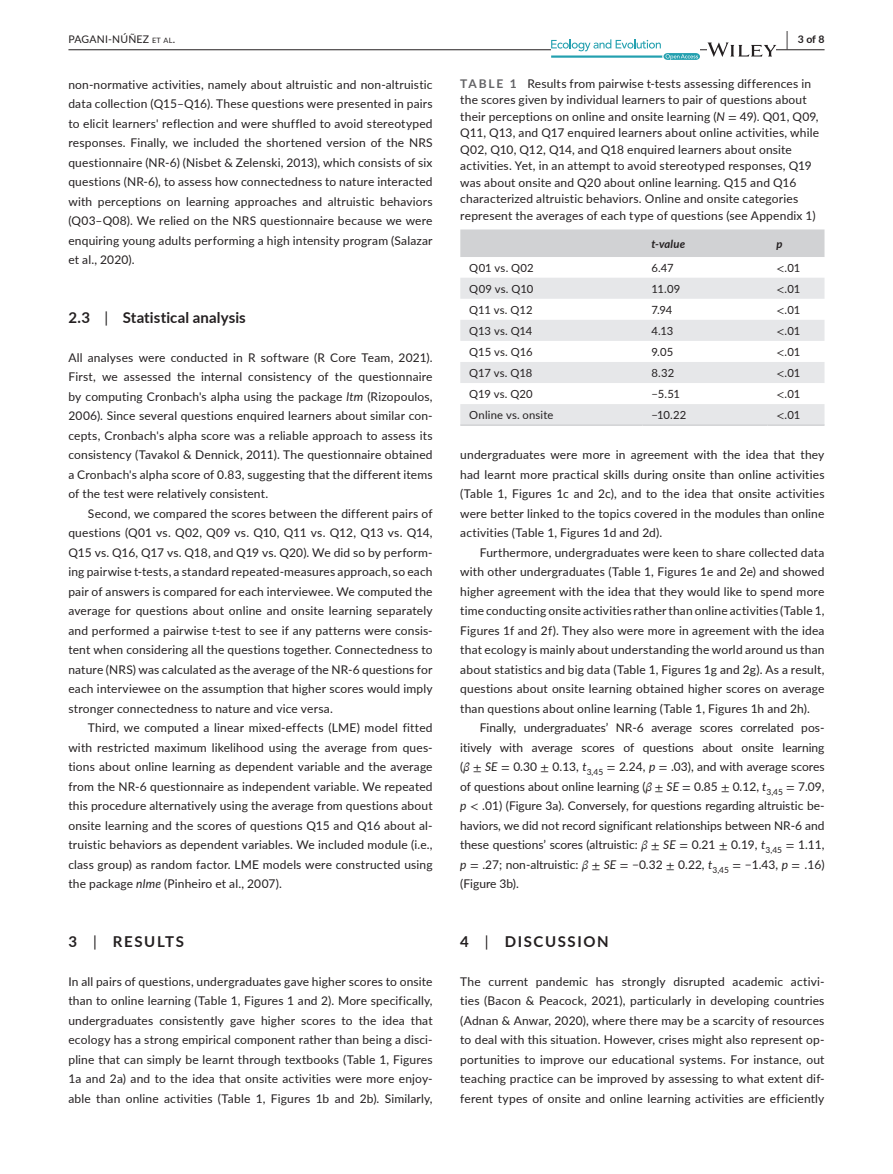
<style>
.page{position:relative;width:893px;height:1174px;background:#fff}
.page>*{position:absolute;margin:0;border:0;box-sizing:border-box;transform-origin:0 0}
.t1{font:700 15px "Lato";letter-spacing:.02em;color:#231f20}
.t2{font:700 15px "Lato";letter-spacing:.11em;color:#231f20}
.t3{font:700 15px "Lato";letter-spacing:.105em;color:#231f20}
.t4{font:12px/19.5px "Lato";letter-spacing:.015em;color:#231f20;text-align:justify}
.t5{font:11.25px "Lato";letter-spacing:.005em;color:#231f20}
.t6{font:italic 700 11.25px "Lato";letter-spacing:.02em;color:#231f20}
.t7{font:10.5px "Lato";letter-spacing:.02em;color:#231f20}
.t8{font:700 10.5px "Lato";color:#231f20}
.s1{font-style:inherit}
.s2{font-size:7.35px}
.s3{font-size:19.5px}
.s4{font-weight:700;color:#636366}
.s5{font-style:italic}
.s6{font-family:"STIX Two Text"}
.s7{font-weight:400}
.s8{font-family:"STIX Two Text";font-style:italic}
</style>
<div class="page">
<hr style="left:68px;top:49px;width:756px;height:1px;background:#231f20">
<svg style="left:551px;top:39px;width:149px;height:21px"></svg>
<svg style="left:707px;top:42px;width:69px;height:15px"></svg>
<div style="left:460px;top:229px;width:364px;height:28px;background:#d1d2d4"></div>
<svg style="left:460px;top:278px;width:364px;height:146px;fill:#e6e7e9"></svg>
<hr style="left:460px;top:424px;width:182px;height:2px;background:#d1d2d4">
<hr style="left:642px;top:424px;width:125px;height:2px;background:#d1d2d4">
<hr style="left:767px;top:424px;width:57px;height:2px;background:#d1d2d4">
<p class="t7" style="left:68px;top:31px;width:108px">PAGANI-N<span class="s1">ÚÑ</span>EZ <span class="s2">et al</span>.</p>
<p class="t8" style="left:786px;top:31px;width:40px"><span class="s3">|</span> 3 of 8</p>
<p class="t4" style="left:68px;top:74px;width:366px">non-normative activities, namely about altruistic and non-altruistic data collection (Q15–Q16). These questions were presented in pairs to elicit learners' reflection and were shuffled to avoid stereotyped responses. Finally, we included the shortened version of the NRS questionnaire (NR-6) (Nisbet &amp; Zelenski, 2013), which consists of six questions (NR-6), to assess how connectedness to nature interacted with perceptions on learning approaches and altruistic behaviors (Q03–Q08). We relied on the NRS questionnaire because we were enquiring young adults performing a high intensity program (Salazar et al., 2020).</p>
<p class="t4" style="left:460px;top:75px;width:360px;line-height:16.5px;text-align:left"><span class="s4">TABLE 1</span> Results from pairwise t-tests assessing differences in the scores given by individual learners to pair of questions about their perceptions on online and onsite learning (<span class="s5">N</span> <span class="s6">=</span> 49). Q01, Q09, Q11, Q13, and Q17 enquired learners about online activities, while Q02, Q10, Q12, Q14, and Q18 enquired learners about onsite activities. Yet, in an attempt to avoid stereotyped responses, Q19 was about onsite and Q20 about online learning. Q15 and Q16 characterized altruistic behaviors. Online and onsite categories represent the averages of each type of questions (see Appendix 1)</p>
<p class="t6" style="left:651px;top:235px;width:35px">t-value</p>
<p class="t6" style="left:776px;top:235px;width:8px">p</p>
<p class="t5" style="left:469px;top:259px;width:66px">Q01 vs. Q02</p>
<p class="t5" style="left:651px;top:259px;width:24px">6.47</p>
<p class="t5" style="left:776px;top:259px;width:25px"><span class="s6">&lt;</span>.01</p>
<p class="t5" style="left:469px;top:281px;width:65px">Q09 vs. Q10</p>
<p class="t5" style="left:651px;top:281px;width:31px">11.09</p>
<p class="t5" style="left:776px;top:281px;width:25px"><span class="s6">&lt;</span>.01</p>
<p class="t5" style="left:469px;top:302px;width:65px">Q11 vs. Q12</p>
<p class="t5" style="left:651px;top:302px;width:23px">7.94</p>
<p class="t5" style="left:776px;top:302px;width:25px"><span class="s6">&lt;</span>.01</p>
<p class="t5" style="left:469px;top:323px;width:64px">Q13 vs. Q14</p>
<p class="t5" style="left:651px;top:323px;width:24px">4.13</p>
<p class="t5" style="left:776px;top:323px;width:25px"><span class="s6">&lt;</span>.01</p>
<p class="t5" style="left:469px;top:344px;width:65px">Q15 vs. Q16</p>
<p class="t5" style="left:651px;top:344px;width:23px">9.05</p>
<p class="t5" style="left:776px;top:344px;width:25px"><span class="s6">&lt;</span>.01</p>
<p class="t5" style="left:469px;top:365px;width:65px">Q17 vs. Q18</p>
<p class="t5" style="left:651px;top:365px;width:24px">8.32</p>
<p class="t5" style="left:776px;top:365px;width:25px"><span class="s6">&lt;</span>.01</p>
<p class="t5" style="left:469px;top:386px;width:65px">Q19 vs. Q20</p>
<p class="t5" style="left:651px;top:386px;width:30px">−5.51</p>
<p class="t5" style="left:776px;top:386px;width:25px"><span class="s6">&lt;</span>.01</p>
<p class="t5" style="left:469px;top:407px;width:86px">Online vs. onsite</p>
<p class="t5" style="left:651px;top:407px;width:37px">−10.22</p>
<p class="t5" style="left:776px;top:407px;width:25px"><span class="s6">&lt;</span>.01</p>
<p class="t1" style="left:68px;top:306px;width:179px">2.3 <span class="s7">|</span> Statistical analysis</p>
<p class="t4" style="left:68px;top:347px;width:366px">All analyses were conducted in R software (R Core Team, 2021).<br>First, we assessed the internal consistency of the questionnaire by computing Cronbach's alpha using the package <span class="s5">ltm</span> (Rizopoulos, 2006). Since several questions enquired learners about similar con&shy;cepts, Cronbach's alpha score was a reliable approach to assess its consistency (Tavakol &amp; Dennick, 2011). The questionnaire obtained a Cronbach's alpha score of 0.83, suggesting that the different items of the test were relatively consistent.</p>
<p class="t4" style="left:68px;top:503px;width:366px;text-indent:20px">Second, we compared the scores between the different pairs of questions (Q01 vs. Q02, Q09 vs. Q10, Q11 vs. Q12, Q13 vs. Q14, Q15 vs. Q16, Q17 vs. Q18, and Q19 vs. Q20). We did so by perform&shy;ing pairwise t-tests, a standard repeated-measures approach, so each pair of answers is compared for each interviewee. We computed the average for questions about online and onsite learning separately and performed a pairwise t-test to see if any patterns were consis&shy;tent when considering all the questions together. Connectedness to nature (NRS) was calculated as the average of the NR-6 questions for each interviewee on the assumption that higher scores would imply stronger connectedness to nature and vice versa.</p>
<p class="t4" style="left:68px;top:717px;width:366px;text-indent:20px">Third, we computed a linear mixed-effects (LME) model fitted with restricted maximum likelihood using the average from ques&shy;tions about online learning as dependent variable and the average from the NR-6 questionnaire as independent variable. We repeated this procedure alternatively using the average from questions about onsite learning and the scores of questions Q15 and Q16 about al&shy;truistic behaviors as dependent variables. We included module (i.e., class group) as random factor. LME models were constructed using the package <span class="s5">nlme</span> (Pinheiro et al., 2007).</p>
<p class="t4" style="left:460px;top:444px;width:366px">undergraduates were more in agreement with the idea that they had learnt more practical skills during onsite than online activities (Table 1, Figures 1c and 2c), and to the idea that onsite activities were better linked to the topics covered in the modules than online activities (Table 1, Figures 1d and 2d).</p>
<p class="t4" style="left:460px;top:542px;width:366px;text-indent:20px">Furthermore, undergraduates were keen to share collected data with other undergraduates (Table 1, Figures 1e and 2e) and showed higher agreement with the idea that they would like to spend more time conducting onsite activities rather than online activities (Table 1, Figures 1f and 2f). They also were more in agreement with the idea that ecology is mainly about understanding the world around us than about statistics and big data (Table 1, Figures 1g and 2g). As a result, questions about onsite learning obtained higher scores on average than questions about online learning (Table 1, Figures 1h and 2h).</p>
<p class="t4" style="left:460px;top:717px;width:366px;text-indent:20px">Finally, undergraduates’ NR-6 average scores correlated pos&shy;itively with average scores of questions about onsite learning (<span class="s8">β</span> <span class="s6">±</span> <span class="s5">SE</span> <span class="s6">=</span> 0.30 <span class="s6">±</span> 0.13, <span class="s5">t</span><sub>3,45</sub> <span class="s6">=</span> 2.24, <span class="s5">p</span> <span class="s6">=</span> .03), and with average scores of questions about online learning (<span class="s8">β</span> <span class="s6">±</span> <span class="s5">SE</span> <span class="s6">=</span> 0.85 <span class="s6">±</span> 0.12, <span class="s5">t</span><sub>3,45</sub> <span class="s6">=</span> 7.09, <span class="s5">p</span> <span class="s6">&lt;</span> .01) (Figure 3a). Conversely, for questions regarding altruistic be&shy;haviors, we did not record significant relationships between NR-6 and these questions’ scores (altruistic: <span class="s8">β</span> <span class="s6">±</span> <span class="s5">SE</span> <span class="s6">=</span> 0.21 <span class="s6">±</span> 0.19, <span class="s5">t</span><sub>3,45</sub> <span class="s6">=</span> 1.11, <span class="s5">p</span> <span class="s6">=</span> .27; non-altruistic: <span class="s8">β</span> <span class="s6">±</span> <span class="s5">SE</span> <span class="s6">=</span> −0.32 <span class="s6">±</span> 0.22, <span class="s5">t</span><sub>3,45</sub> <span class="s6">=</span> −1.43, <span class="s5">p</span> <span class="s6">=</span> .16) (Figure 3b).</p>
<p class="t3" style="left:68px;top:930px;width:117px">3 <span class="s7">|</span> RESULTS</p>
<p class="t4" style="left:68px;top:971px;width:366px">In all pairs of questions, undergraduates gave higher scores to onsite than to online learning (Table 1, Figures 1 and 2). More specifically, undergraduates consistently gave higher scores to the idea that ecology has a strong empirical component rather than being a disci&shy;pline that can simply be learnt through textbooks (Table 1, Figures 1a and 2a) and to the idea that onsite activities were more enjoy&shy;able than online activities (Table 1, Figures 1b and 2b). Similarly,</p>
<p class="t2" style="left:460px;top:930px;width:150px">4 <span class="s7">|</span> DISCUSSION</p>
<p class="t4" style="left:460px;top:971px;width:366px">The current pandemic has strongly disrupted academic activi&shy;ties (Bacon &amp; Peacock, 2021), particularly in developing countries (Adnan &amp; Anwar, 2020), where there may be a scarcity of resources to deal with this situation. However, crises might also represent op&shy;portunities to improve our educational systems. For instance, out teaching practice can be improved by assessing to what extent dif&shy;ferent types of onsite and online learning activities are efficiently</p>
</div>
